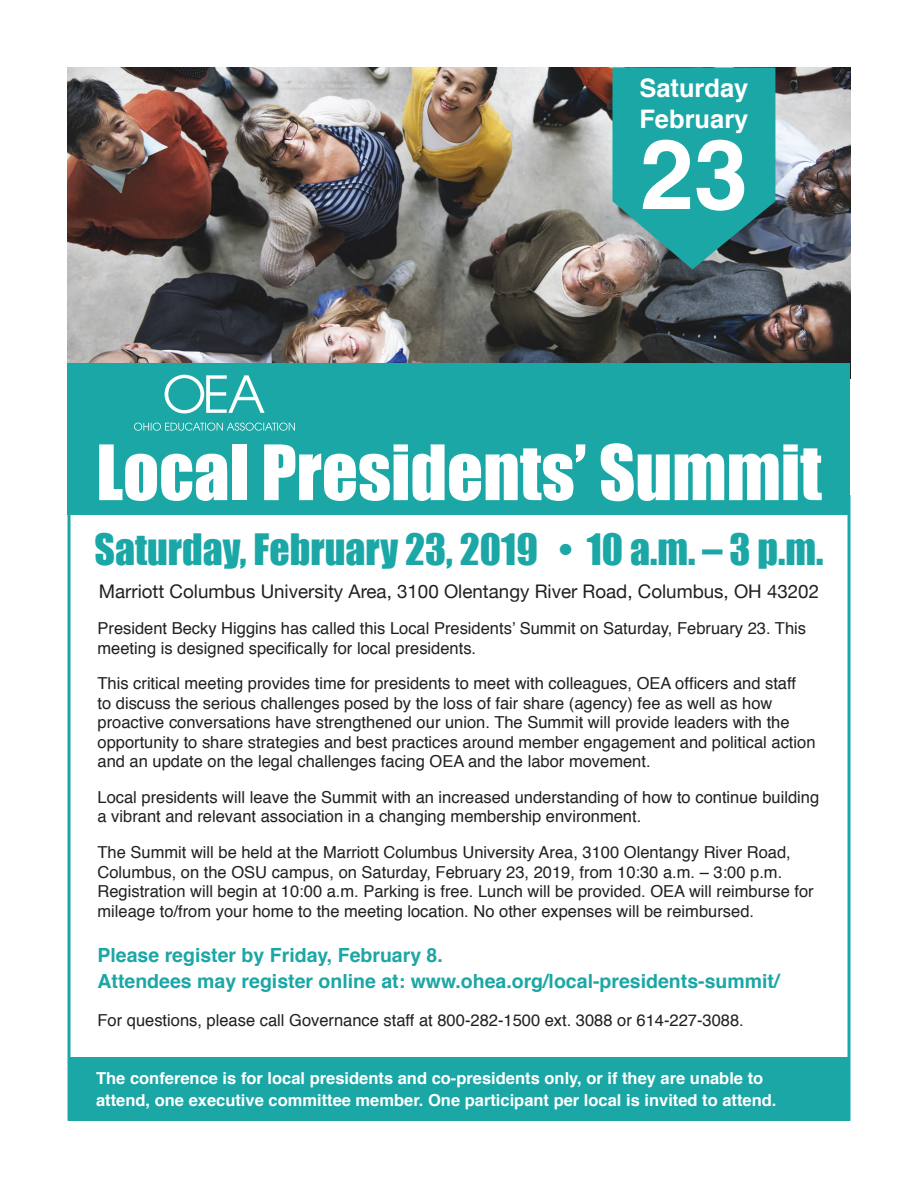
<style>
.page{position:relative;width:918px;height:1188px;background:#fff}
.page>*{position:absolute;margin:0;border:0;box-sizing:border-box;transform-origin:0 0}
.t1{font:700 97.5px "Helvetica";color:#fff}
.t2{font:70.5px "Impact";color:#fff}
.t3{font:39.75px "Impact";color:#1ba7a6}
.t4{font:700 25.5px "Helvetica";color:#fff}
.t5{font:700 19.5px/25.5px "Helvetica";color:#1ba7a6}
.t6{font:18.75px "Helvetica Neue";color:#231f20}
.t7{font:16.5px/19.5px "Helvetica";color:#231f20}
.t8{font:700 16.5px/22.5px "Helvetica";color:#fff}
</style>
<div class="page">
<img style="left:68px;top:68px;width:782px;height:295px">
<div style="left:68px;top:363px;width:782px;height:152px;background:#1ba7a6"></div>
<svg style="left:612px;top:67px;width:163px;height:202px;background:#2a9d9d"></svg>
<svg style="left:165px;top:375px;width:100px;height:39px"></svg>
<svg style="left:134px;top:423px;width:161px;height:8px"></svg>
<div style="left:68px;top:1057px;width:782px;height:64px;background:#1ba7a6"></div>
<p class="t4" style="left:639px;top:68px;width:111px">Saturday</p>
<p class="t4" style="left:639px;top:98px;width:111px">February</p>
<p class="t1" style="left:640px;top:96px;width:110px">23</p>
<p class="t2" style="left:96px;top:418px;width:727px">Local Presidents’ Summit</p>
<p class="t3" style="left:95px;top:519px;width:730px">Saturday, February 23, 2019 • 10 a.m. – 3 p.m.</p>
<p class="t6" style="left:99px;top:578px;width:722px">Marriott Columbus University Area, 3100 Olentangy River Road, Columbus, OH 43202</p>
<p class="t7" style="left:98px;top:619px;width:710px">President Becky Higgins has called this Local Presidents’ Summit on Saturday, February 23. This meeting is designed specifically for local presidents.</p>
<p class="t7" style="left:98px;top:674px;width:720px">This critical meeting provides time for presidents to meet with colleagues, OEA officers and staff<br>to discuss the serious challenges posed by the loss of fair share (agency) fee as well as how proactive conversations have strengthened our union. The Summit will provide leaders with the opportunity to share strategies and best practices around member engagement and political action and an update on the legal challenges facing OEA and the labor movement.</p>
<p class="t7" style="left:98px;top:788px;width:723px">Local presidents will leave the Summit with an increased understanding of how to continue building a vibrant and relevant association in a changing membership environment.</p>
<p class="t7" style="left:98px;top:843px;width:718px">The Summit will be held at the Marriott Columbus University Area, 3100 Olentangy River Road, Columbus, on the OSU campus, on Saturday, February 23, 2019, from 10:30 a.m. – 3:00 p.m.<br>Registration will begin at 10:00 a.m. Parking is free. Lunch will be provided. OEA will reimburse for mileage to/from your home to the meeting location. No other expenses will be reimbursed.</p>
<p class="t5" style="left:98px;top:943px;width:683px">Please register by Friday, February 8.<br>Attendees may register online at: www.ohea.org/local-presidents-summit/</p>
<p class="t7" style="left:98px;top:1011px;width:648px">For questions, please call Governance staff at 800-282-1500 ext. 3088 or 614-227-3088.</p>
<p class="t8" style="left:96px;top:1067px;width:682px">The conference is for local presidents and co-presidents only, or if they are unable to attend, one executive committee member. One participant per local is invited to attend.</p>
</div>
